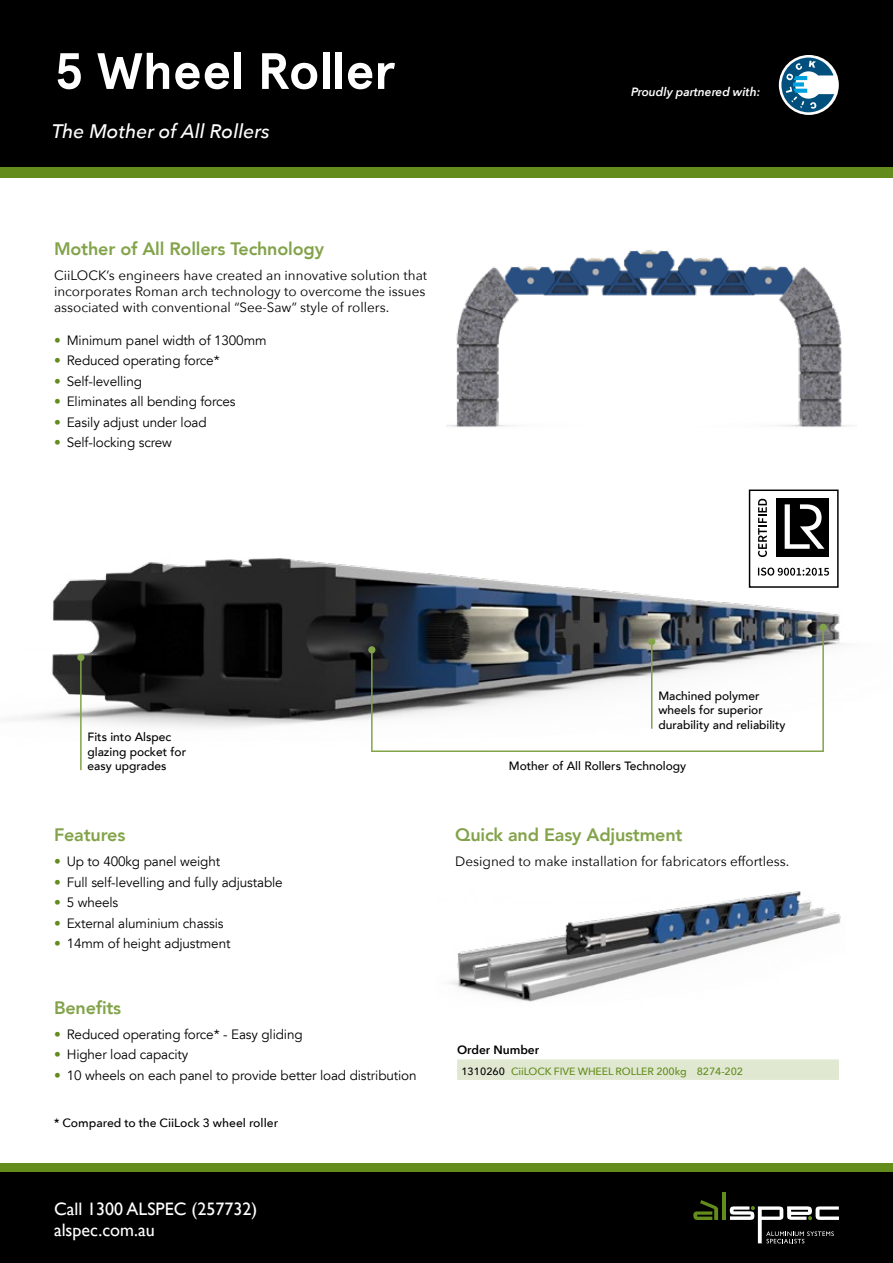
<style>
.page{position:relative;width:893px;height:1263px;background:#fff}
.page>*{position:absolute;margin:0;border:0;box-sizing:border-box;transform-origin:0 0}
.t1{font:700 51px "Apercu";letter-spacing:-.005em;color:#fff}
.t2{font:italic 500 19.5px "Avenir Next";color:#fff}
.t3{font:800 18px "Avenir LT";letter-spacing:-.01em;color:#82a349}
.t4{font:18px/20.9px "Gill Sans";color:#fff}
.t5{font:13.5px "Avenir LT";letter-spacing:-.01em;color:#000}
.t6{font:13.5px/16.2px "Avenir Next";color:#000;text-align:justify}
.t7{font:500 12px/14.4px "Avenir LT";color:#000}
.t8{font:500 12px "Avenir Next";color:#000}
.t9{font:italic 600 12px "Avenir Next";color:#fff}
.t10{font:600 12px "Avenir Next";color:#000}
.t11{font:500 10.5px "Avenir Next";letter-spacing:-.01em;color:#638c1c}
.s1{color:#638c1c}
.s2{color:#000}
</style>
<div class="page">
<img style="left:14px;top:489px;width:829px;height:282px">
<div style="left:0;top:1164px;width:893px;height:99px;background:#000"></div>
<hr style="left:722px;top:1193px;width:4px;height:27px;background:#638c1c">
<svg style="left:693px;top:1200px;width:25px;height:20px"></svg>
<svg style="left:730px;top:1206px;width:109px;height:37px"></svg>
<div style="left:0;top:1164px;width:893px;height:8px;background:#638c1c"></div>
<div style="left:0;top:0;width:893px;height:167px;background:#000"></div>
<div style="left:0;top:167px;width:893px;height:11px;background:#638c1c"></div>
<hr style="left:80px;top:657px;width:2px;height:113px;background:#82a349">
<div style="left:77px;top:654px;width:7px;height:7px;background:#82a349;border-radius:50%"></div>
<hr style="left:651px;top:641px;width:1px;height:88px;background:#82a349">
<div style="left:648px;top:638px;width:7px;height:7px;background:#82a349;border-radius:50%"></div>
<hr style="left:371px;top:650px;width:2px;height:102px;background:#82a349">
<div style="left:368px;top:646px;width:7px;height:7px;background:#82a349;border-radius:50%"></div>
<hr style="left:822px;top:627px;width:2px;height:125px;background:#82a349">
<div style="left:819px;top:624px;width:8px;height:7px;background:#82a349;border-radius:50%"></div>
<hr style="left:372px;top:750px;width:451px;height:2px;background:#82a349">
<div style="left:457px;top:1059px;width:382px;height:21px;background:#e0e8d2"></div>
<svg style="left:779px;top:55px;width:60px;height:60px"></svg>
<svg style="left:781px;top:58px;width:53px;height:54px;background:#628fa7"></svg>
<div style="left:749px;top:489px;width:90px;height:99px;border:1px solid #000"></div>
<svg style="left:758px;top:499px;width:9px;height:58px"></svg>
<div style="left:776px;top:499px;width:53px;height:58px;background:#000"></div>
<svg style="left:785px;top:504px;width:39px;height:45px"></svg>
<svg style="left:758px;top:567px;width:71px;height:9px"></svg>
<img style="left:447px;top:250px;width:404px;height:177px">
<img style="left:449px;top:891px;width:392px;height:111px">
<h1 class="t1" style="left:54px;top:40px;width:343px">5 Wheel Roller</h1>
<h2 class="t2" style="left:52px;top:114px;width:219px">The Mother of All Rollers</h2>
<h3 class="t3" style="left:54px;top:238px;width:272px">Mother of All Rollers Technology</h3>
<p class="t6" style="left:54px;top:267px;width:374px">CiiLOCK’s engineers have created an innovative solution that incorporates Roman arch technology to overcome the issues associated with conventional “See-Saw” style of rollers.</p>
<p class="t5" style="left:54px;top:332px;width:214px"><span class="s1">•</span> Minimum panel width of 1300mm</p>
<p class="t5" style="left:54px;top:353px;width:167px"><span class="s1">•</span> Reduced operating force*</p>
<p class="t5" style="left:54px;top:373px;width:89px"><span class="s1">•</span> Self-levelling</p>
<p class="t5" style="left:54px;top:394px;width:183px"><span class="s1">•</span> Eliminates all bending forces</p>
<p class="t5" style="left:54px;top:414px;width:154px"><span class="s1">•</span> Easily adjust under load</p>
<p class="t5" style="left:54px;top:435px;width:119px"><span class="s1">•</span> Self-locking screw</p>
<p class="t9" style="left:631px;top:82px;width:131px">Proudly partnered with:</p>
<p class="t7" style="left:87px;top:730px;width:100px">Fits into Alspec glazing pocket for easy upgrades</p>
<h3 class="t3" style="left:54px;top:824px;width:73px">Features</h3>
<p class="t5" style="left:54px;top:854px;width:168px"><span class="s1">•</span> Up to 400kg panel weight</p>
<p class="t5" style="left:54px;top:874px;width:230px"><span class="s1">•</span> Full self-levelling and fully adjustable</p>
<p class="t5" style="left:54px;top:895px;width:66px"><span class="s1">•</span> 5 wheels</p>
<p class="t5" style="left:54px;top:915px;width:171px"><span class="s1">•</span> External aluminium chassis</p>
<p class="t5" style="left:54px;top:935px;width:178px"><span class="s1">•</span> 14mm of height adjustment</p>
<h3 class="t3" style="left:54px;top:997px;width:69px">Benefits</h3>
<p class="t5" style="left:54px;top:1026px;width:250px"><span class="s1">•</span> Reduced operating force* - Easy gliding</p>
<p class="t5" style="left:54px;top:1047px;width:136px"><span class="s1">•</span> Higher load capacity</p>
<p class="t5" style="left:54px;top:1067px;width:364px"><span class="s1">•</span> 10 wheels on each panel to provide better load distribution</p>
<p class="t8" style="left:54px;top:1113px;width:226px">* Compared to the CiiLock 3 wheel roller</p>
<h3 class="t4" style="left:54px;top:1198px;width:205px">Call 1300 ALSPEC (257732) alspec.com.au</h3>
<p class="t7" style="left:658px;top:689px;width:129px">Machined polymer wheels for superior durability and reliability</p>
<p class="t7" style="left:509px;top:759px;width:179px">Mother of All Rollers Technology</p>
<h3 class="t3" style="left:455px;top:824px;width:229px">Quick and Easy Adjustment</h3>
<p class="t6" style="left:455px;top:853px;width:336px">Designed to make installation for fabricators effortless.</p>
<p class="t10" style="left:457px;top:1040px;width:84px">Order Number</p>
<p class="t11" style="left:461px;top:1062px;width:283px"><span class="s2">1310260</span> CiiLOCK FIVE WHEEL ROLLER 200kg 8274-202</p>
</div>
